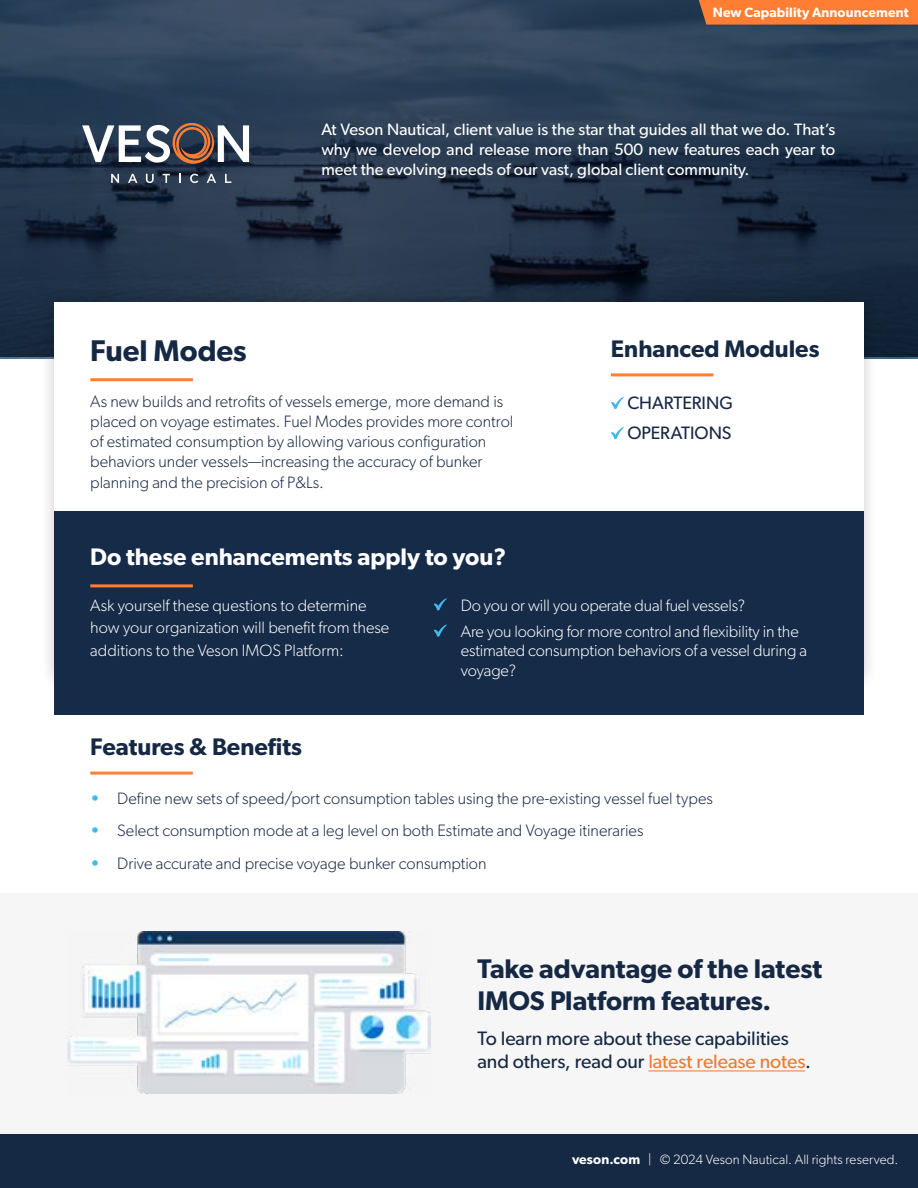
<style>
.page{position:relative;width:918px;height:1188px;background:#fff}
.page>*{position:absolute;margin:0;border:0;box-sizing:border-box;transform-origin:0 0}
.t1{font:600 30px "Gibson";color:#162944}
.t2{font:600 27px/32.4px "Gibson";color:#162944}
.t3{font:600 24px "Gibson";color:#162944}
.t4{font:600 24px "Gibson";color:#fff}
.t5{font:19.5px/23.4px "Gibson";letter-spacing:-.005em;color:#162944}
.t6{font:18px/30.2px "Gibson";color:#172945}
.t7{font:300 16.5px/22.5px "Gibson";letter-spacing:-.01em;color:#fff}
.t8{font:300 16.5px/19.8px "Gibson";color:#162944}
.t9{font:300 16.5px "Gibson";color:#172945}
.t10{font:16.5px/19.8px "Gibson";color:#fff;text-align:justify}
.t11{font:300 13.5px "Gibson";letter-spacing:.005em;color:#fff}
.t12{font:600 13.5px "Gibson";letter-spacing:.01em;color:#fff}
.s1{font-weight:600;color:#42b9eb}
.s2{color:#ef7a2f}
.s3{font-weight:600}
</style>
<div class="page">
<div style="left:0;top:894px;width:918px;height:240px;background:#f6f6f6"></div>
<svg style="left:0;top:0;width:918px;height:357px;background:#27394f"></svg>
<div style="left:39px;top:287px;width:839px;height:405px;background:#000;opacity:.2"></div>
<div style="left:54px;top:302px;width:810px;height:376px;background:#fff"></div>
<svg style="left:111px;top:174px;width:8px;height:9px"></svg>
<svg style="left:128px;top:174px;width:9px;height:9px"></svg>
<svg style="left:146px;top:174px;width:8px;height:9px"></svg>
<svg style="left:163px;top:174px;width:7px;height:9px"></svg>
<svg style="left:179px;top:174px;width:2px;height:9px"></svg>
<svg style="left:190px;top:174px;width:8px;height:9px"></svg>
<svg style="left:207px;top:174px;width:9px;height:9px"></svg>
<svg style="left:225px;top:174px;width:6px;height:9px"></svg>
<svg style="left:82px;top:122px;width:167px;height:44px"></svg>
<div style="left:699px;top:0;width:219px;height:25px;background:#ff7e33"></div>
<hr style="left:90px;top:378px;width:103px;height:3px;background:#ff7e33">
<hr style="left:611px;top:373px;width:102px;height:3px;background:#ff7e33">
<div style="left:54px;top:511px;width:810px;height:204px;background:#152b48"></div>
<hr style="left:90px;top:584px;width:103px;height:3px;background:#ff7e33">
<hr style="left:90px;top:772px;width:103px;height:3px;background:#ff7e33">
<svg style="left:434px;top:598px;width:13px;height:13px"></svg>
<svg style="left:434px;top:625px;width:13px;height:12px"></svg>
<hr style="left:648px;top:1071px;width:157px;height:1px;background:#ef7a2f">
<img style="left:67px;top:932px;width:364px;height:161px">
<div style="left:0;top:1134px;width:918px;height:54px;background:#162944"></div>
<svg style="left:611px;top:397px;width:13px;height:12px"></svg>
<svg style="left:611px;top:427px;width:13px;height:12px"></svg>
<p class="t12" style="left:713px;top:4px;width:197px">New Capability Announcement</p>
<p class="t10" style="left:321px;top:119px;width:515px">At Veson Nautical, client value is the star that guides all that we do. That’s why we develop and release more than 500 new features each year to meet the evolving needs of our vast, global client community.</p>
<h1 class="t1" style="left:90px;top:333px;width:158px">Fuel Modes</h1>
<p class="t8" style="left:90px;top:392px;width:425px">As new builds and retrofits of vessels emerge, more demand is placed on voyage estimates. Fuel Modes provides more control of estimated consumption by allowing various configuration behaviors under vessels—increasing the accuracy of bunker</p>
<p class="t8" style="left:90px;top:473px;width:235px">planning and the precision of P&amp;Ls.</p>
<h3 class="t4" style="left:90px;top:543px;width:417px">Do these enhancements apply to you?</h3>
<h3 class="t3" style="left:611px;top:334px;width:210px">Enhanced Modules</h3>
<p class="t6" style="left:627px;top:388px;width:107px">CHARTERING<br>OPERATIONS</p>
<p class="t7" style="left:90px;top:593px;width:300px">Ask yourself these questions to determine how your organization will benefit from these additions to the Veson IMOS Platform:</p>
<h3 class="t3" style="left:90px;top:732px;width:213px">Features &amp; Benefits</h3>
<p class="t7" style="left:461px;top:592px;width:339px;line-height:26.2px">Do you or will you operate dual fuel vessels?<br>Are you looking for more control and flexibility in the</p>
<p class="t7" style="left:461px;top:641px;width:348px;line-height:19.5px">estimated consumption behaviors of a vessel during a voyage?</p>
<p class="t9" style="left:90px;top:788px;width:624px"><span class="s1">•</span> Define new sets of speed/port consumption tables using the pre-existing vessel fuel types</p>
<p class="t9" style="left:90px;top:820px;width:555px"><span class="s1">•</span> Select consumption mode at a leg level on both Estimate and Voyage itineraries</p>
<p class="t9" style="left:90px;top:853px;width:398px"><span class="s1">•</span> Drive accurate and precise voyage bunker consumption</p>
<h2 class="t2" style="left:477px;top:952px;width:346px">Take advantage of the latest<br>IMOS Platform features.</h2>
<p class="t5" style="left:477px;top:1026px;width:335px">To learn more about these capabilities and others, read our <span class="s2">latest release notes</span>.</p>
<p class="t11" style="left:572px;top:1151px;width:328px"><span class="s3">veson.com</span> | © 2024 Veson Nautical. All rights reserved.</p>
</div>
